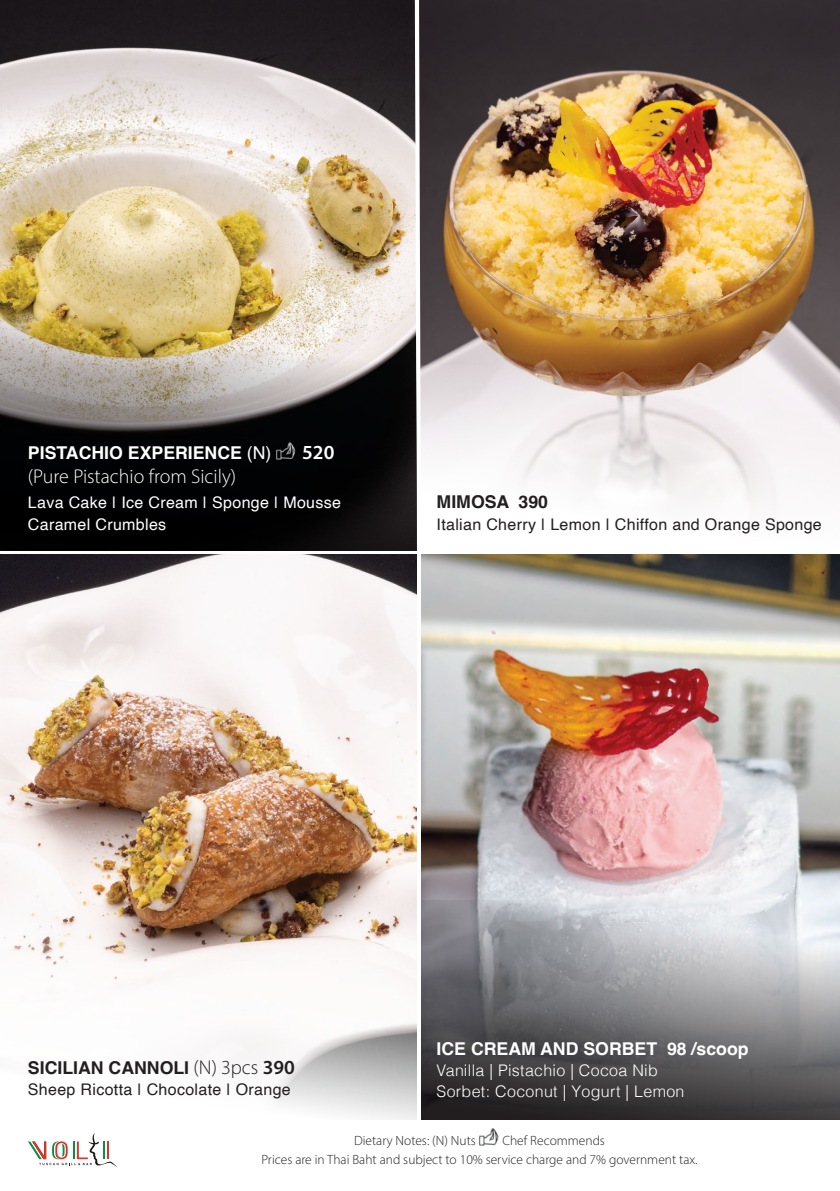
<style>
.page{position:relative;width:840px;height:1191px;background:#fff}
.page>*{position:absolute;margin:0;border:0;box-sizing:border-box;transform-origin:0 0}
.t1{font:300 20px "Myriad Pro";color:#fff}
.t2{font:600 20px "Myriad Pro";color:#fff}
.t3{font:700 17.6px "Helvetica";color:#fff}
.t4{font:700 17.6px "Helvetica";color:#231f20}
.t5{font:16px "Helvetica";letter-spacing:.02em;color:#231f20}
.t6{font:300 16px/21.4px "Helvetica";letter-spacing:.02em;color:#fff}
.t7{font:16px/21.4px "Helvetica";letter-spacing:.02em;color:#fff}
.t8{font:300 13.4px/19.2px "Myriad Pro";color:#231f20}
.s1{font-weight:400}
.s2{font-family:"Myriad Pro";font-weight:300;font-size:20px}
.s3{font-family:"Myriad Pro";font-weight:600;font-size:20px}
</style>
<div class="page">
<img style="left:421px;top:555px;width:418px;height:345px">
<svg style="left:421px;top:900px;width:418px;height:219px;background:#7c7c7f"></svg>
<img style="left:0;top:0;width:416px;height:551px">
<svg style="left:0;top:319px;width:416px;height:231px;background:#4c4840"></svg>
<img style="left:419px;top:0;width:420px;height:366px">
<img style="left:0;top:555px;width:416px;height:366px">
<svg style="left:4px;top:921px;width:413px;height:199px"></svg>
<svg style="left:420px;top:366px;width:419px;height:140px"></svg>
<svg style="left:28px;top:1133px;width:88px;height:33px"></svg>
<img style="left:479px;top:1128px;width:20px;height:18px">
<img style="left:272px;top:438px;width:27px;height:27px">
<h2 class="t3" style="left:28px;top:442px;width:245px">PISTACHIO EXPERIENCE <span class="s1">(N)</span></h2>
<h1 class="t2" style="left:302px;top:439px;width:34px">520</h1>
<h1 class="t1" style="left:28px;top:464px;width:209px">(Pure Pistachio from Sicily)</h1>
<p class="t7" style="left:28px;top:492px;width:314px">Lava Cake | Ice Cream | Sponge | Mousse<br>Caramel Crumbles</p>
<h2 class="t4" style="left:436px;top:491px;width:113px">MIMOSA 390</h2>
<p class="t5" style="left:436px;top:512px;width:386px">Italian Cherry | Lemon | Chiffon and Orange Sponge</p>
<h2 class="t3" style="left:436px;top:1037px;width:313px">ICE CREAM AND SORBET 98 /scoop</h2>
<p class="t6" style="left:436px;top:1058px;width:249px">Vanilla | Pistachio | Cocoa Nib<br>Sorbet: Coconut | Yogurt | Lemon</p>
<p class="t8" style="left:354px;top:1131px;width:123px">Dietary Notes: (N) Nuts</p>
<h2 class="t4" style="left:28px;top:1057px;width:268px">SICILIAN CANNOLI <span class="s2">(N) 3pcs</span> <span class="s3">390</span></h2>
<p class="t5" style="left:28px;top:1077px;width:264px">Sheep Ricotta | Chocolate | Orange</p>
<p class="t8" style="left:261px;top:1131px;width:437px;text-indent:241px">Chef Recommends<br>Prices are in Thai Baht and subject to 10% service charge and 7% government tax.</p>
</div>
